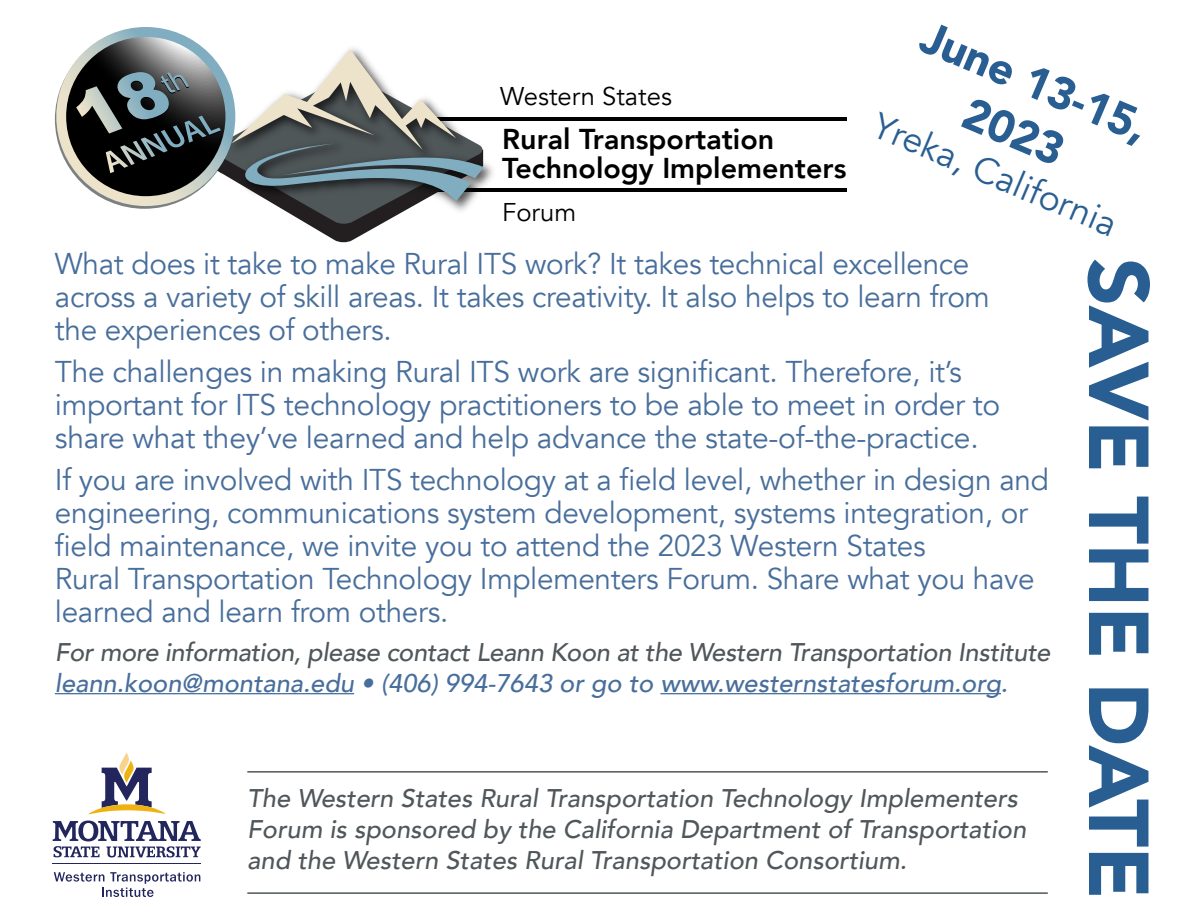
<style>
.page{position:relative;width:1188px;height:918px;background:#fff}
.page>*{position:absolute;margin:0;border:0;box-sizing:border-box;transform-origin:0 0}
.t1{font:900 84px "Avenir";letter-spacing:-.01em;color:#285e91}
.t2{font:900 45px "Avenir";color:#285e91}
.t3{font:36px "Avenir";color:#285e91}
.t4{font:30px/33px "Avenir";letter-spacing:-.01em;color:#486e9c}
.t5{font:800 28.5px "Avenir";color:#000}
.t6{font:italic 500 25.5px/30.6px "Avenir";color:#50575a}
.t7{font:italic 500 25.5px "Avenir";color:#486e9c}
.t8{font:25.5px "Avenir";color:#000}
</style>
<div class="page">
<hr style="left:288px;top:118px;width:559px;height:3px;background:#000">
<hr style="left:288px;top:189px;width:559px;height:3px;background:#000">
<img style="left:484px;top:162px;width:16px;height:27px">
<svg style="left:55px;top:27px;width:429px;height:216px"></svg>
<hr style="left:55px;top:693px;width:299px;height:1px;background:#486e9c">
<hr style="left:660px;top:693px;width:341px;height:1px;background:#486e9c">
<hr style="left:247px;top:771px;width:801px;height:2px;background:#50575a">
<hr style="left:247px;top:892px;width:801px;height:2px;background:#50575a">
<svg style="left:89px;top:753px;width:76px;height:61px"></svg>
<svg style="left:53px;top:821px;width:148px;height:36px"></svg>
<hr style="left:52px;top:863px;width:149px;height:1px;background:#22265d">
<svg style="left:54px;top:872px;width:146px;height:25px"></svg>
<p class="t8" style="left:500px;top:81px;width:173px">Western States</p>
<p class="t5" style="left:502px;top:117px;width:274px">Rural Transportation</p>
<p class="t5" style="left:502px;top:146px;width:346px">Technology Implementers</p>
<p class="t8" style="left:502px;top:197px;width:76px">Forum</p>
<p class="t2" style="left:938px;top:-1px;width:244px;rotate:23deg">June 13-15,</p>
<p class="t2" style="left:980px;top:76px;width:107px;rotate:23deg">2023</p>
<p class="t3" style="left:884px;top:104px;width:263px;rotate:23deg">Yreka, California</p>
<p class="t4" style="left:55px;top:248px;width:937px">What does it take to make Rural ITS work? It takes technical excellence across a variety of skill areas. It takes creativity. It also helps to learn from the experiences of others.</p>
<p class="t4" style="left:55px;top:356px;width:947px">The challenges in making Rural ITS work are significant. Therefore, it’s important for ITS technology practitioners to be able to meet in order to share what they’ve learned and help advance the state-of-the-practice.</p>
<p class="t4" style="left:55px;top:464px;width:995px">If you are involved with ITS technology at a field level, whether in design and engineering, communications system development, systems integration, or field maintenance, we invite you to attend the 2023 Western States<br>Rural Transportation Technology Implementers Forum. Share what you have learned and learn from others.</p>
<p class="t6" style="left:55px;top:637px;width:997px">For more information, please contact Leann Koon at the Western Transportation Institute</p>
<p class="t7" style="left:55px;top:668px;width:955px">leann.koon@montana.edu • (406) 994-7643 or go to www.westernstatesforum.org.</p>
<p class="t6" style="left:247px;top:784px;width:780px">The Western States Rural Transportation Technology Implementers<br>Forum is sponsored by the California Department of Transportation and the Western States Rural Transportation Consortium.</p>
<p class="t1" style="left:1190px;top:258px;width:643px;rotate:90deg">SAVE THE DATE</p>
</div>
